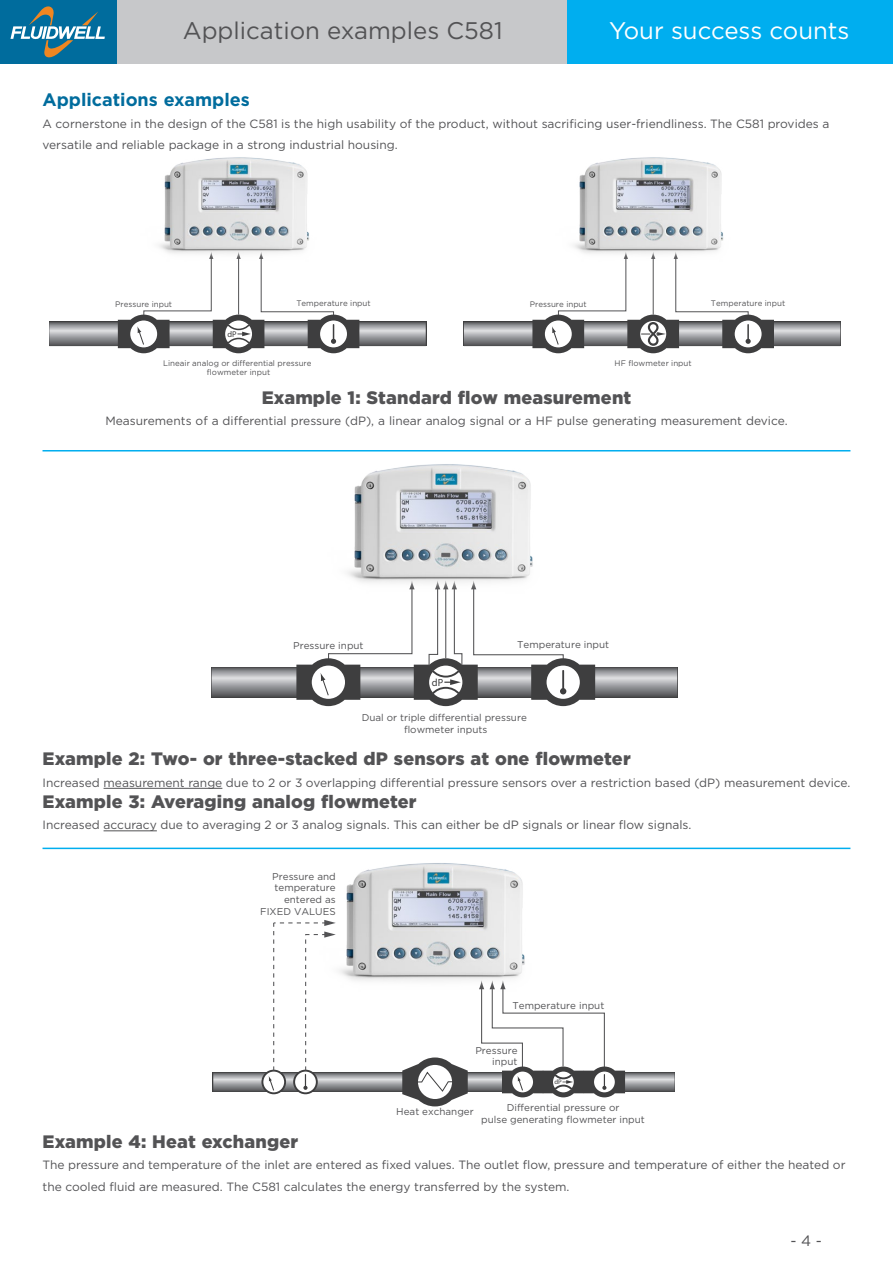
<style>
.page{position:relative;width:893px;height:1263px;background:#fff}
.page>*{position:absolute;margin:0;border:0;box-sizing:border-box;transform-origin:0 0}
.t1{font:24px "Gotham Pro";color:#535355}
.t2{font:24px "Gotham Pro";color:#fff}
.t3{font:900 18px "Gotham Pro";letter-spacing:.01em;color:#535355}
.t4{font:700 18px "Gotham Pro";color:#006c9d}
.t5{font:15px "Gotham Pro";color:#535355}
.t6{font:12px/21.3px "Gotham Pro";color:#535355}
.t7{font:10.35px "Myriad Pro";color:#3e3e3f}
.t8{font:9.9px/11.9px "Gotham Pro";color:#535355;text-align:right}
.t9{font:8.4px "Myriad Pro";color:#3e3e3f}
.t10{font:7.95px/9.6px "Gotham Pro";color:#535355;text-align:center}
.t11{font:6.75px "Myriad Pro";color:#3e3e3f}
</style>
<div class="page">
<div style="left:0;top:0;width:117px;height:64px;background:#006c9d"></div>
<svg style="left:11px;top:6px;width:94px;height:51px"></svg>
<div style="left:117px;top:0;width:451px;height:64px;background:#c7c8ca"></div>
<div style="left:568px;top:0;width:325px;height:64px;background:#00aeef"></div>
<hr style="left:43px;top:848px;width:807px;height:1px;background:#00aeef">
<hr style="left:43px;top:450px;width:807px;height:1px;background:#00aeef">
<svg style="left:213px;top:922px;width:462px;height:184px"></svg>
<img style="left:306px;top:863px;width:246px;height:133px">
<hr style="left:104px;top:788px;width:118px;height:1px;background:#535355">
<hr style="left:104px;top:830px;width:53px;height:1px;background:#535355">
<svg style="left:212px;top:597px;width:465px;height:109px"></svg>
<img style="left:347px;top:464px;width:186px;height:133px">
<svg style="left:49px;top:265px;width:377px;height:88px"></svg>
<img style="left:159px;top:157px;width:150px;height:108px">
<svg style="left:464px;top:265px;width:376px;height:88px"></svg>
<img style="left:574px;top:157px;width:150px;height:108px">
<h1 class="t1" style="left:183px;top:17px;width:321px">Application examples C581</h1>
<h1 class="t2" style="left:609px;top:17px;width:242px">Your success counts</h1>
<h2 class="t4" style="left:43px;top:90px;width:209px">Applications examples</h2>
<p class="t6" style="left:43px;top:113px;width:788px">A cornerstone in the design of the C581 is the high usability of the product, without sacrificing user-friendliness. The C581 provides a versatile and reliable package in a strong industrial housing.</p>
<p class="t10" style="left:115px;top:299px;width:58px">Pressure input</p>
<p class="t10" style="left:296px;top:298px;width:76px">Temperature input</p>
<p class="t9" style="left:227px;top:329px;width:11px">dP</p>
<p class="t10" style="left:163px;top:358px;width:150px">Lineair analog or differential pressure flowmeter input</p>
<p class="t10" style="left:530px;top:299px;width:58px">Pressure input</p>
<p class="t10" style="left:711px;top:298px;width:76px">Temperature input</p>
<p class="t10" style="left:615px;top:358px;width:79px">HF flowmeter input</p>
<h2 class="t3" style="left:262px;top:387px;width:371px">Example 1: Standard flow measurement</h2>
<p class="t6" style="left:105px;top:410px;width:684px">Measurements of a differential pressure (dP), a linear analog signal or a HF pulse generating measurement device.</p>
<p class="t8" style="left:293px;top:639px;width:72px">Pressure input</p>
<p class="t8" style="left:517px;top:638px;width:93px">Temperature input</p>
<p class="t7" style="left:432px;top:676px;width:13px">dP</p>
<p class="t8" style="left:362px;top:712px;width:167px;text-align:center">Dual or triple differential pressure flowmeter inputs</p>
<h2 class="t3" style="left:43px;top:749px;width:590px">Example 2: Two- or three-stacked dP sensors at one flowmeter</h2>
<p class="t6" style="left:43px;top:772px;width:809px">Increased measurement range due to 2 or 3 overlapping differential pressure sensors over a restriction based (dP) measurement device.</p>
<h2 class="t3" style="left:43px;top:791px;width:376px">Example 3: Averaging analog flowmeter</h2>
<p class="t6" style="left:43px;top:814px;width:650px">Increased accuracy due to averaging 2 or 3 analog signals. This can either be dP signals or linear flow signals.</p>
<p class="t8" style="left:260px;top:870px;width:77px">Pressure and temperature entered as<br>FIXED VALUES</p>
<p class="t8" style="left:512px;top:1000px;width:93px">Temperature input</p>
<p class="t8" style="left:475px;top:1044px;width:44px">Pressure input</p>
<p class="t11" style="left:554px;top:1078px;width:9px">dP</p>
<p class="t8" style="left:396px;top:1105px;width:79px">Heat exchanger</p>
<p class="t8" style="left:481px;top:1102px;width:165px;text-align:center">Differential pressure or<br>pulse generating flowmeter input</p>
<h2 class="t3" style="left:43px;top:1131px;width:257px">Example 4: Heat exchanger</h2>
<p class="t6" style="left:43px;top:1154px;width:804px">The pressure and temperature of the inlet are entered as fixed values. The outlet flow, pressure and temperature of either the heated or the cooled fluid are measured. The C581 calculates the energy transferred by the system.</p>
<p class="t5" style="left:790px;top:1233px;width:33px">- 4 -</p>
</div>
